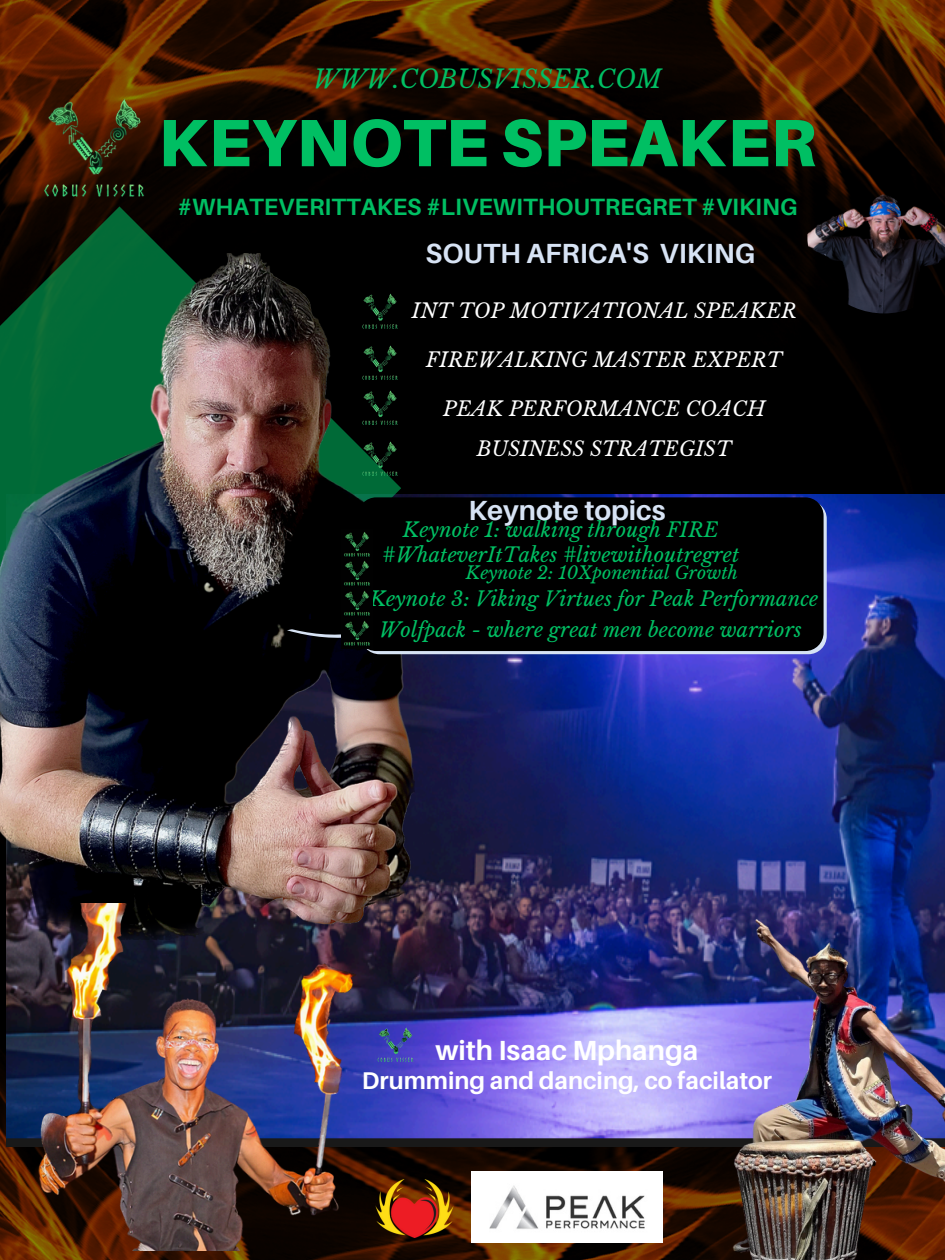
<style>
.page{position:relative;width:945px;height:1260px;background:#fff}
.page>*{position:absolute;margin:0;border:0;box-sizing:border-box;transform-origin:0 0}
.t1{font:900 67.02px "Aileron";letter-spacing:.005em;color:#00bf63}
.t2{font:700 27.65px "Aileron";color:#d7e3f4}
.t3{font:700 27.65px "Aileron";color:#fff}
.t4{font:italic 25.03px "Libre Baskerville";letter-spacing:.005em;color:#00bf63}
.t5{font:700 24.15px "Aileron";color:#fff}
.t6{font:700 23.62px "Aileron";color:#00bf63}
.t7{font:italic 19.95px/24.8px "Libre Baskerville";letter-spacing:.005em;color:#00bf63;text-align:center}
.t8{font:italic 19.95px "Libre Baskerville";letter-spacing:.005em;color:#fff}
.t9{font:italic 17.5px "Libre Baskerville";letter-spacing:.005em;color:#00bf63}
</style>
<div class="page">
<img style="left:0;top:0;width:945px;height:1260px">
<img style="left:414px;top:494px;width:531px;height:652px">
<svg style="left:0;top:206px;width:401px;height:48px;background:#040e06"></svg>
<img style="left:0;top:254px;width:414px;height:650px">
<img style="left:807px;top:160px;width:138px;height:153px">
<img style="left:0;top:87px;width:203px;height:123px">
<img style="left:341px;top:290px;width:78px;height:43px">
<img style="left:341px;top:341px;width:78px;height:43px">
<img style="left:341px;top:386px;width:78px;height:44px">
<img style="left:341px;top:437px;width:78px;height:44px">
<img style="left:0;top:904px;width:450px;height:346px">
<img style="left:357px;top:1024px;width:77px;height:43px">
<img style="left:714px;top:839px;width:231px;height:421px">
<img style="left:376px;top:1180px;width:77px;height:57px">
<img style="left:472px;top:1172px;width:190px;height:71px">
<svg style="left:287px;top:501px;width:540px;height:153px;background:#afbad1"></svg>
<div style="left:284px;top:497px;width:540px;height:154px;background:#000"></div>
<img style="left:341px;top:529px;width:32px;height:119px">
<p class="t4" style="left:313px;top:63px;width:350px">WWW.COBUSVISSER.COM</p>
<p class="t1" style="left:159px;top:101px;width:659px">KEYNOTE SPEAKER</p>
<p class="t6" style="left:177px;top:192px;width:622px">#WHATEVERITTAKES #LIVEWITHOUTREGRET #VIKING</p>
<p class="t2" style="left:426px;top:237px;width:331px">SOUTH AFRICA'S VIKING</p>
<p class="t8" style="left:412px;top:298px;width:386px">INT TOP MOTIVATIONAL SPEAKER</p>
<p class="t8" style="left:426px;top:347px;width:358px">FIREWALKING MASTER EXPERT</p>
<p class="t8" style="left:443px;top:396px;width:324px">PEAK PERFORMANCE COACH</p>
<p class="t8" style="left:477px;top:437px;width:256px">BUSINESS STRATEGIST</p>
<h5 class="t2" style="left:468px;top:493px;width:199px">Keynote topics</h5>
<p class="t7" style="left:382px;top:518px;width:359px">Keynote 1: walking through FIRE #WhateverItTakes #livewithoutregret</p>
<p class="t9" style="left:466px;top:562px;width:274px">Keynote 2: 10Xponential Growth</p>
<h4 class="t7" style="left:370px;top:587px;width:450px">Keynote 3: Viking Virtues for Peak Performance</h4>
<p class="t7" style="left:379px;top:617px;width:424px">Wolfpack - where great men become warriors</p>
<p class="t3" style="left:436px;top:1033px;width:264px">with Isaac Mphanga</p>
<p class="t5" style="left:362px;top:1066px;width:412px">Drumming and dancing, co facilator</p>
</div>
